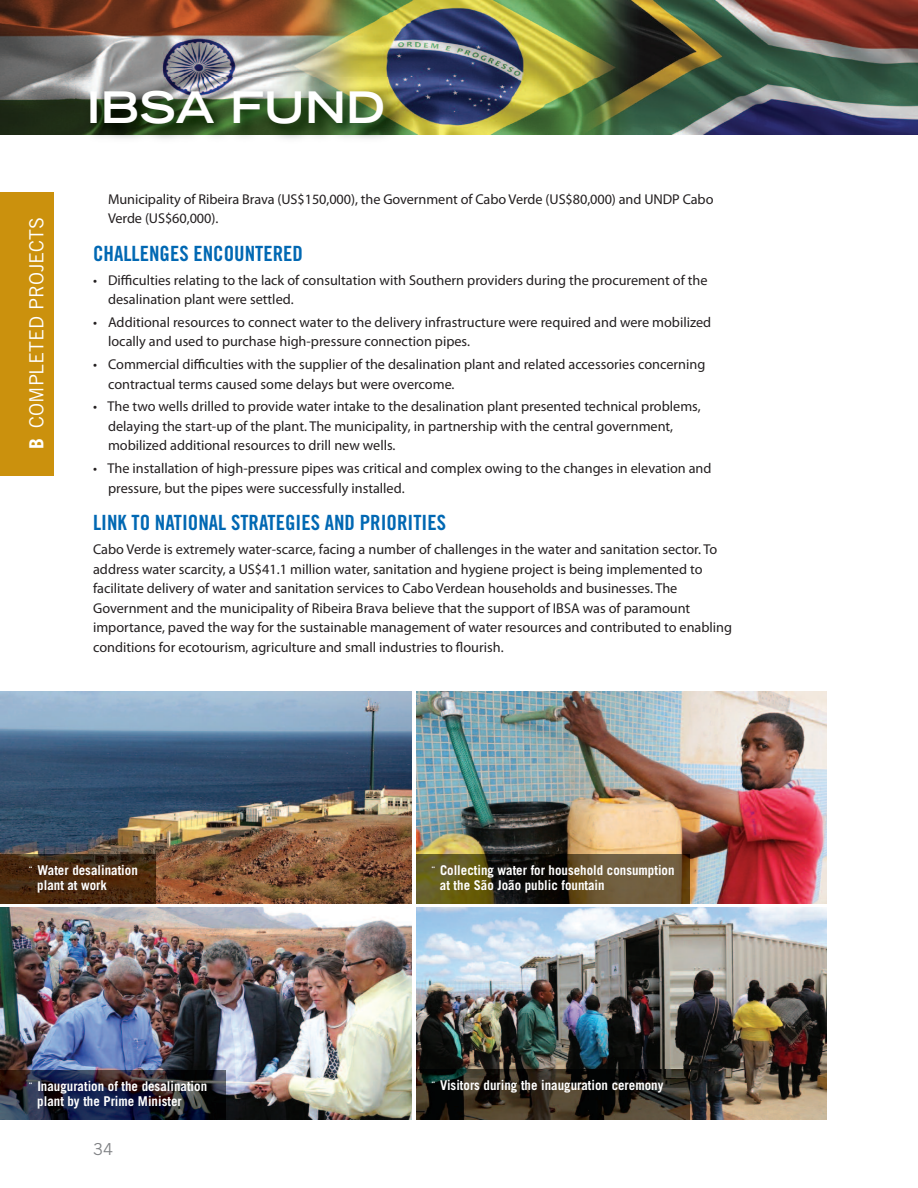
<style>
.page{position:relative;width:918px;height:1188px;background:#fff}
.page>*{position:absolute;margin:0;border:0;box-sizing:border-box;transform-origin:0 0}
.t1{font:700 expanded 43.5px "Trade Gothic LH";color:#fff}
.t2{font:21px "Trade Gothic Bold Cond Twenty";color:#0168b3}
.t3{font:19.5px "Trade Gothic";color:#fff}
.t4{font:16.5px "Trade Gothic";color:#808285}
.t5{font:14.25px/19.5px "Myriad Pro";color:#231f20}
.t6{font:700 13.5px/15.3px "Trade Gothic";color:#fff;scale:.96 1}
.s1{font-weight:700}
.s2{font-family:"Courier";font-weight:400}
</style>
<div class="page">
<div style="left:0;top:192px;width:54px;height:284px;background:#cb910d"></div>
<img style="left:0;top:907px;width:412px;height:212px">
<img style="left:416px;top:908px;width:410px;height:211px">
<img style="left:0;top:1070px;width:226px;height:49px">
<img style="left:0;top:692px;width:412px;height:211px">
<img style="left:416px;top:692px;width:410px;height:212px">
<img style="left:0;top:854px;width:155px;height:49px">
<img style="left:416px;top:855px;width:274px;height:49px">
<img style="left:416px;top:1070px;width:274px;height:49px">
<img style="left:0;top:0;width:918px;height:134px">
<img style="left:76px;top:78px;width:363px;height:61px">
<h3 class="t3" style="left:29px;top:449px;width:234px;rotate:-90deg"><span class="s1">B</span> COMPLETED PROJECTS</h3>
<h1 class="t1" style="left:87px;top:91px;width:300px">IBSA FUND</h1>
<p class="t5" style="left:108px;top:190px;width:607px">Municipality of Ribeira Brava (US$150,000), the Government of Cabo Verde (US$80,000) and UNDP Cabo<br>Verde (US$60,000).</p>
<h2 class="t2" style="left:93px;top:246px;width:211px">CHALLENGES ENCOUNTERED</h2>
<p class="t5" style="left:108px;top:271px;width:601px;text-indent:-15px">• Difficulties relating to the lack of consultation with Southern providers during the procurement of the desalination plant were settled.</p>
<p class="t5" style="left:108px;top:313px;width:605px;text-indent:-15px">• Additional resources to connect water to the delivery infrastructure were required and were mobilized locally and used to purchase high-pressure connection pipes.</p>
<p class="t5" style="left:108px;top:356px;width:599px;text-indent:-15px">• Commercial difficulties with the supplier of the desalination plant and related accessories concerning contractual terms caused some delays but were overcome.</p>
<p class="t5" style="left:108px;top:398px;width:594px;text-indent:-15px">• The two wells drilled to provide water intake to the desalination plant presented technical problems, delaying the start-up of the plant. The municipality, in partnership with the central government, mobilized additional resources to drill new wells.</p>
<p class="t5" style="left:108px;top:460px;width:605px;text-indent:-15px">• The installation of high-pressure pipes was critical and complex owing to the changes in elevation and pressure, but the pipes were successfully installed.</p>
<h2 class="t2" style="left:93px;top:515px;width:354px">LINK TO NATIONAL STRATEGIES AND PRIORITIES</h2>
<p class="t5" style="left:93px;top:541px;width:641px">Cabo Verde is extremely water-scarce, facing a number of challenges in the water and sanitation sector. To address water scarcity, a US$41.1 million water, sanitation and hygiene project is being implemented to facilitate delivery of water and sanitation services to Cabo Verdean households and businesses. The Government and the municipality of Ribeira Brava believe that the support of IBSA was of paramount importance, paved the way for the sustainable management of water resources and contributed to enabling conditions for ecotourism, agriculture and small industries to flourish.</p>
<p class="t6" style="left:37px;top:864px;width:106px;text-indent:-10px"><span class="s2">¨</span> Water desalination plant at work</p>
<p class="t6" style="left:440px;top:864px;width:246px;text-indent:-10px"><span class="s2">¨</span> Collecting water for household consumption at the São João public fountain</p>
<p class="t6" style="left:37px;top:1080px;width:178px;text-indent:-10px"><span class="s2">¨</span> Inauguration of the desalination plant by the Prime Minister</p>
<p class="t4" style="left:93px;top:1143px;width:22px">34</p>
<p class="t6" style="left:430px;top:1079px;width:245px"><span class="s2">¨</span> Visitors during the inauguration ceremony</p>
</div>
